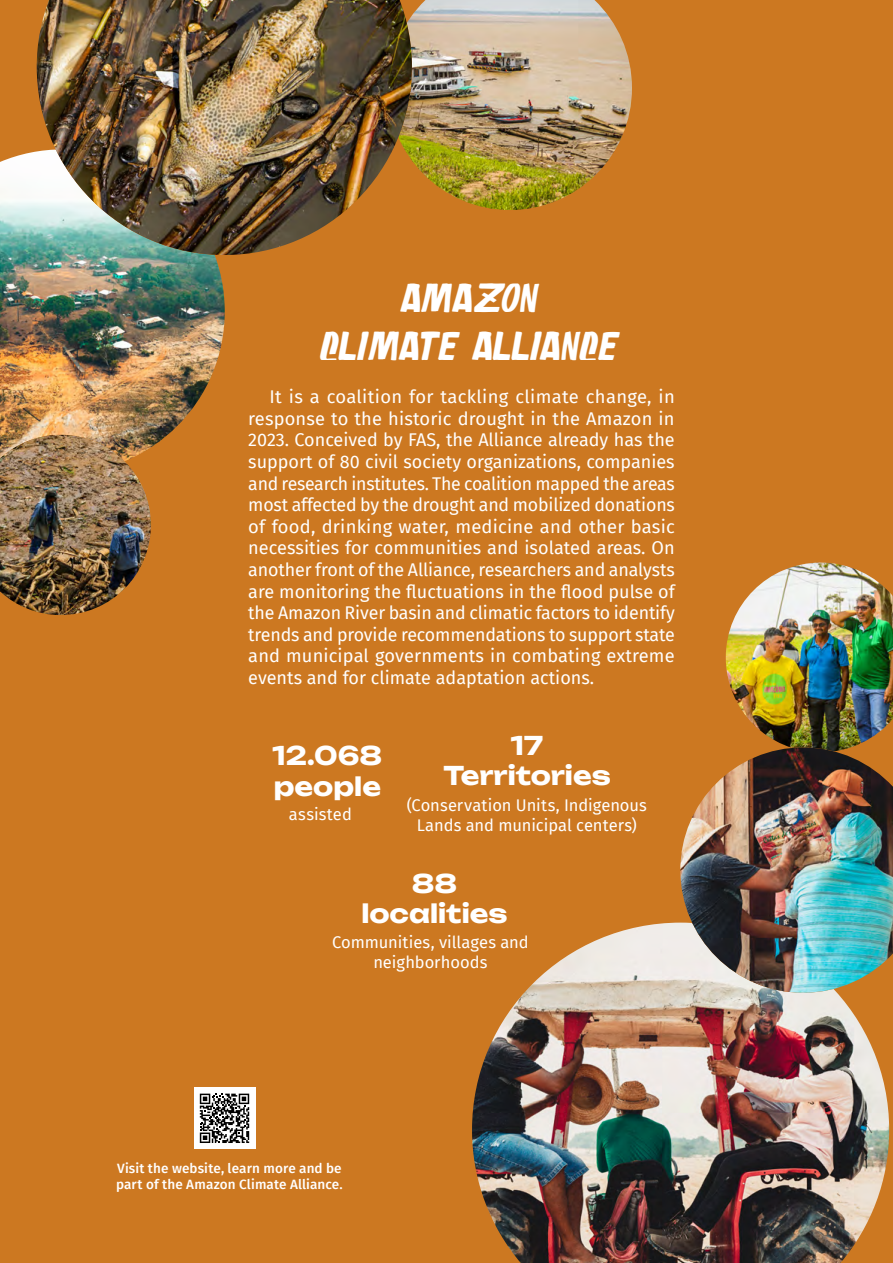
<style>
.page{position:relative;width:893px;height:1263px;background:#cc7821}
.page>*{position:absolute;margin:0;border:0;box-sizing:border-box;transform-origin:0 0}
.t1{font:40.5px/48.6px "Ofertado Dia";color:#fff;text-align:center}
.t2{font:25.5px/30.6px "Unbounded";color:#fff;text-align:center}
.t3{font:18px/21.6px "Fira Sans";color:#fff;text-align:justify}
.t4{font:16.5px/19.8px "Fira Sans";color:#fff;text-align:center}
.t5{font:500 13.5px/16.2px "Fira Sans";letter-spacing:.01em;color:#fff}
</style>
<div class="page">
<img style="left:472px;top:923px;width:417px;height:340px">
<img style="left:726px;top:563px;width:167px;height:184px">
<img style="left:412px;top:0;width:220px;height:210px">
<img style="left:0;top:151px;width:225px;height:296px">
<img style="left:0;top:435px;width:151px;height:180px">
<img style="left:37px;top:0;width:375px;height:255px">
<img style="left:680px;top:747px;width:213px;height:246px">
<div style="left:194px;top:1088px;width:61px;height:61px;background:#fff"></div>
<svg style="left:200px;top:1093px;width:49px;height:50px"></svg>
<h1 class="t1" style="left:320px;top:272px;width:300px">AMAZON<br>CLIMATE ALLIANCE</h1>
<p class="t3" style="left:248px;top:386px;width:428px;text-indent:21px">It is a coalition for tackling climate change, in response to the historic drought in the Amazon in 2023. Conceived by FAS, the Alliance already has the support of 80 civil society organizations, companies and research institutes. The coalition mapped the areas most affected by the drought and mobilized donations of food, drinking water, medicine and other basic necessities for communities and isolated areas. On another front of the Alliance, researchers and analysts are monitoring the fluctuations in the flood pulse of the Amazon River basin and climatic factors to identify trends and provide recommendations to support state and municipal governments in combating extreme events and for climate adaptation actions.</p>
<h2 class="t2" style="left:273px;top:739px;width:111px;text-align:left">12.068 people</h2>
<p class="t4" style="left:289px;top:804px;width:64px">assisted</p>
<h2 class="t2" style="left:443px;top:728px;width:169px">17<br>Territories</h2>
<p class="t4" style="left:407px;top:795px;width:242px">(Conservation Units, Indigenous<br>Lands and municipal centers)</p>
<h2 class="t2" style="left:361px;top:866px;width:148px">88 localities</h2>
<p class="t4" style="left:332px;top:932px;width:198px">Communities, villages and neighborhoods</p>
<p class="t5" style="left:116px;top:1159px;width:228px">Visit the website, learn more and be part of the Amazon Climate Alliance.</p>
</div>
